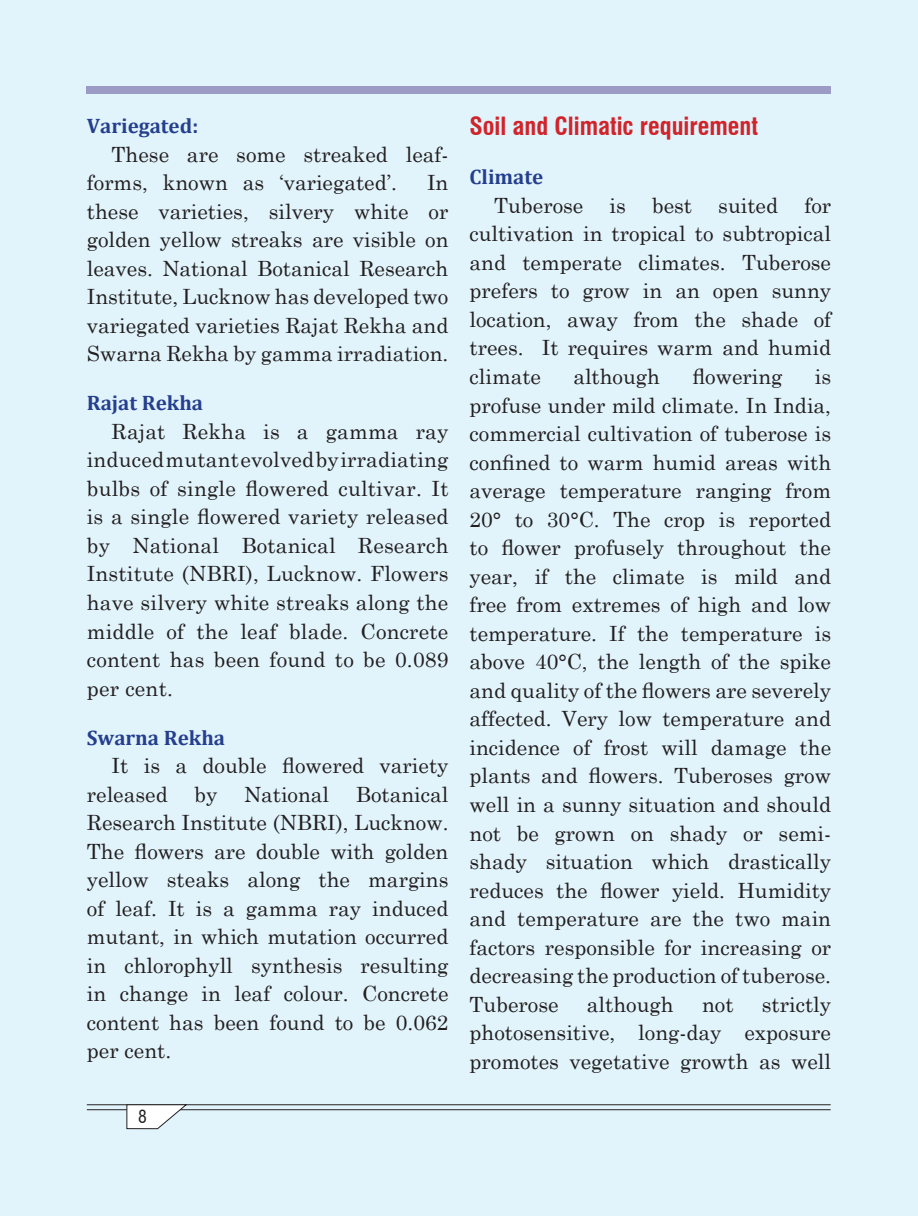
<style>
.page{position:relative;width:918px;height:1216px;background:#fff}
.page>*{position:absolute;margin:0;border:0;box-sizing:border-box;transform-origin:0 0}
.t1{font:700 condensed 24.5px "Swiss 721 BT";color:#d1232a}
.t2{font:21px/28.5px "Century Schoolbook";color:#231f20;text-align:justify}
.t3{font:700 21px "Cambria";color:#253f8e}
.t4{font:condensed 17.5px "Swiss 721 BT";color:#231f20}
</style>
<div class="page">
<div style="left:0;top:0;width:918px;height:1215px;background:#e1f4fc"></div>
<hr style="left:87px;top:1104px;width:743px;height:1px;background:#231f20">
<hr style="left:87px;top:1109px;width:743px;height:1px;background:#231f20">
<svg style="left:126px;top:1104px;width:62px;height:25px"></svg>
<div style="left:87px;top:87px;width:744px;height:7px;background:#9b9bc6"></div>
<p class="t3" style="left:87px;top:111px;width:113px">Variegated:</p>
<p class="t2" style="left:87px;top:138px;width:363px;text-indent:25px">These are some streaked leaf&shy;forms, known as ‘variegated’.</p>
<p class="t2" style="left:87px;top:166px;width:363px;text-indent:340px">In these varieties, silvery white or golden yellow streaks are visible on leaves. National Botanical Research Institute, Lucknow has developed two variegated varieties Rajat Rekha and Swarna Rekha by gamma irradiation.</p>
<p class="t3" style="left:87px;top:388px;width:118px">Rajat Rekha</p>
<p class="t2" style="left:87px;top:415px;width:363px;text-indent:25px">Rajat Rekha is a gamma ray induced mutant evolved by irradiating bulbs of single flowered cultivar. It is a single flowered variety released by National Botanical Research Institute (NBRI), Lucknow. Flowers have silvery white streaks along the middle of the leaf blade. Concrete content has been found to be 0.089 per cent.</p>
<p class="t3" style="left:87px;top:722px;width:140px">Swarna Rekha</p>
<p class="t2" style="left:87px;top:749px;width:363px;text-indent:25px">It is a double flowered variety released</p>
<p class="t2" style="left:87px;top:778px;width:363px;text-indent:269px">Botanical Research Institute (NBRI), Lucknow.<br>The flowers are double with golden yellow steaks along the margins of leaf. It is a gamma ray induced mutant, in which mutation occurred in chlorophyll synthesis resulting in change in leaf colour. Concrete content has been found to be 0.062 per cent.</p>
<p class="t2" style="left:194px;top:778px;width:24px">by</p>
<p class="t2" style="left:244px;top:778px;width:87px">National</p>
<p class="t4" style="left:138px;top:1105px;width:10px">8</p>
<p class="t1" style="left:469px;top:112px;width:290px">Soil and Climatic requirement</p>
<p class="t3" style="left:469px;top:162px;width:75px">Climate</p>
<p class="t2" style="left:469px;top:189px;width:363px;text-indent:25px">Tuberose is best suited for cultivation in tropical to subtropical and temperate climates. Tuberose prefers to grow in an open sunny location, away from the shade of trees. It requires warm and humid climate</p>
<p class="t2" style="left:573px;top:360px;width:88px">although</p>
<p class="t2" style="left:692px;top:360px;width:92px">flowering</p>
<p class="t2" style="left:469px;top:360px;width:363px;text-indent:345px">is profuse under mild climate. In India, commercial cultivation of tuberose is confined to warm humid areas with average temperature ranging from 20° to 30°C. The crop is reported to flower profusely throughout the year, if the climate is mild and free from extremes of high and low temperature. If the temperature is above 40°C, the length of the spike and quality of the flowers are severely affected. Very low temperature and incidence of frost will damage the plants and flowers. Tuberoses grow well in a sunny situation and should not be grown on shady or semi&shy;shady situation which drastically reduces the flower yield. Humidity and temperature are the two main factors responsible for increasing or decreasing the production of tuberose.<br>Tuberose</p>
<p class="t2" style="left:469px;top:988px;width:363px;text-indent:292px">strictly photosensitive, long-day exposure promotes vegetative growth as well</p>
<p class="t2" style="left:587px;top:988px;width:88px">although</p>
<p class="t2" style="left:702px;top:988px;width:33px">not</p>
</div>
